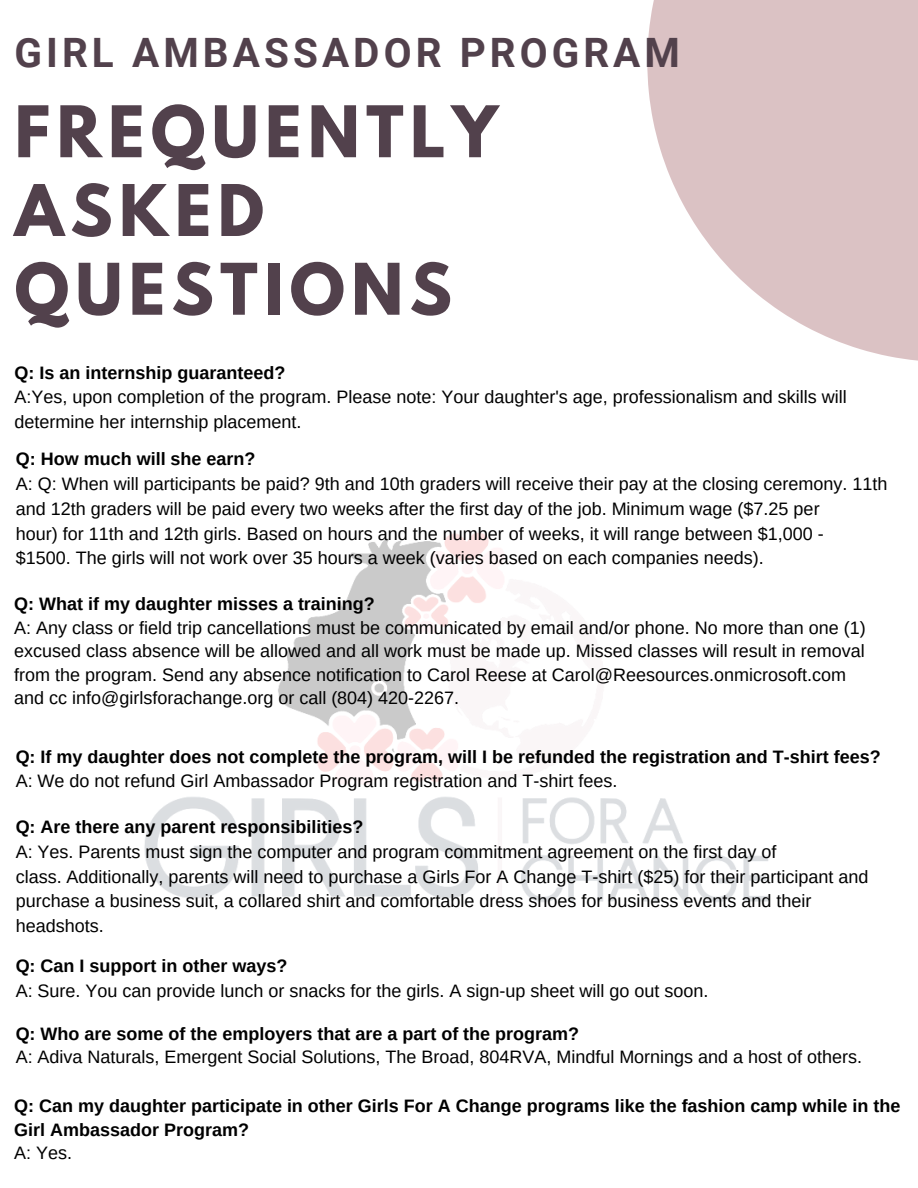
<style>
.page{position:relative;width:918px;height:1188px;background:#fff}
.page>*{position:absolute;margin:0;border:0;box-sizing:border-box;transform-origin:0 0}
.t1{font:700 63px/78.8px "League Spartan";letter-spacing:.1em;color:#52414c}
.t2{font:700 40.5px "Roboto";letter-spacing:.1em;color:#52414c}
.t3{font:18px/24.8px "Arimo";color:#000}
.t4{font:700 18px/23.4px "Arimo";color:#000}
</style>
<div class="page">
<svg style="left:647px;top:0;width:271px;height:361px;fill:#dbc2c4"></svg>
<img style="left:144px;top:533px;width:624px;height:369px">
<h2 class="t2" style="left:15px;top:30px;width:667px">GIRL AMBASSADOR PROGRAM</h2>
<h1 class="t1" style="left:15px;top:101px;width:485px">FREQUENTLY<br>ASKED<br>QUESTIONS</h1>
<p class="t4" style="left:15px;top:361px;width:272px">Q: Is an internship guaranteed?</p>
<p class="t3" style="left:15px;top:385px;width:834px">A:Yes, upon completion of the program. Please note: Your daughter's age, professionalism and skills will determine her internship placement.</p>
<p class="t4" style="left:16px;top:447px;width:241px">Q: How much will she earn?</p>
<p class="t3" style="left:16px;top:471px;width:873px">A: Q: When will participants be paid? 9th and 10th graders will receive their pay at the closing ceremony. 11th and 12th graders will be paid every two weeks after the first day of the job. Minimum wage ($7.25 per<br>hour) for 11th and 12th girls. Based on hours and the number of weeks, it will range between $1,000 -<br>$1500. The girls will not work over 35 hours a week (varies based on each companies needs).</p>
<p class="t4" style="left:14px;top:592px;width:362px">Q: What if my daughter misses a training?</p>
<p class="t3" style="left:14px;top:616px;width:853px;line-height:23.4px">A: Any class or field trip cancellations must be communicated by email and/or phone. No more than one (1) excused class absence will be allowed and all work must be made up. Missed classes will result in removal from the program. Send any absence notification to Carol Reese at Carol@Reesources.onmicrosoft.com and cc info@girlsforachange.org or call (804) 420-2267.</p>
<p class="t4" style="left:16px;top:745px;width:867px">Q: If my daughter does not complete the program, will I be refunded the registration and T-shirt fees?</p>
<p class="t3" style="left:16px;top:769px;width:603px">A: We do not refund Girl Ambassador Program registration and T-shirt fees.</p>
<p class="t4" style="left:16px;top:815px;width:349px">Q: Are there any parent responsibilities?</p>
<p class="t3" style="left:16px;top:839px;width:854px">A: Yes. Parents must sign the computer and program commitment agreement on the first day of<br>class. Additionally, parents will need to purchase a Girls For A Change T-shirt ($25) for their participant and purchase a business suit, a collared shirt and comfortable dress shoes for business events and their headshots.</p>
<p class="t4" style="left:16px;top:954px;width:273px">Q: Can I support in other ways?</p>
<p class="t3" style="left:16px;top:978px;width:694px">A: Sure. You can provide lunch or snacks for the girls. A sign-up sheet will go out soon.</p>
<p class="t4" style="left:16px;top:1022px;width:565px">Q: Who are some of the employers that are a part of the program?</p>
<p class="t3" style="left:16px;top:1045px;width:848px">A: Adiva Naturals, Emergent Social Solutions, The Broad, 804RVA, Mindful Mornings and a host of others.</p>
<p class="t4" style="left:14px;top:1094px;width:888px">Q: Can my daughter participate in other Girls For A Change programs like the fashion camp while in the<br>Girl Ambassador Program?</p>
<p class="t3" style="left:14px;top:1141px;width:59px">A: Yes.</p>
</div>
